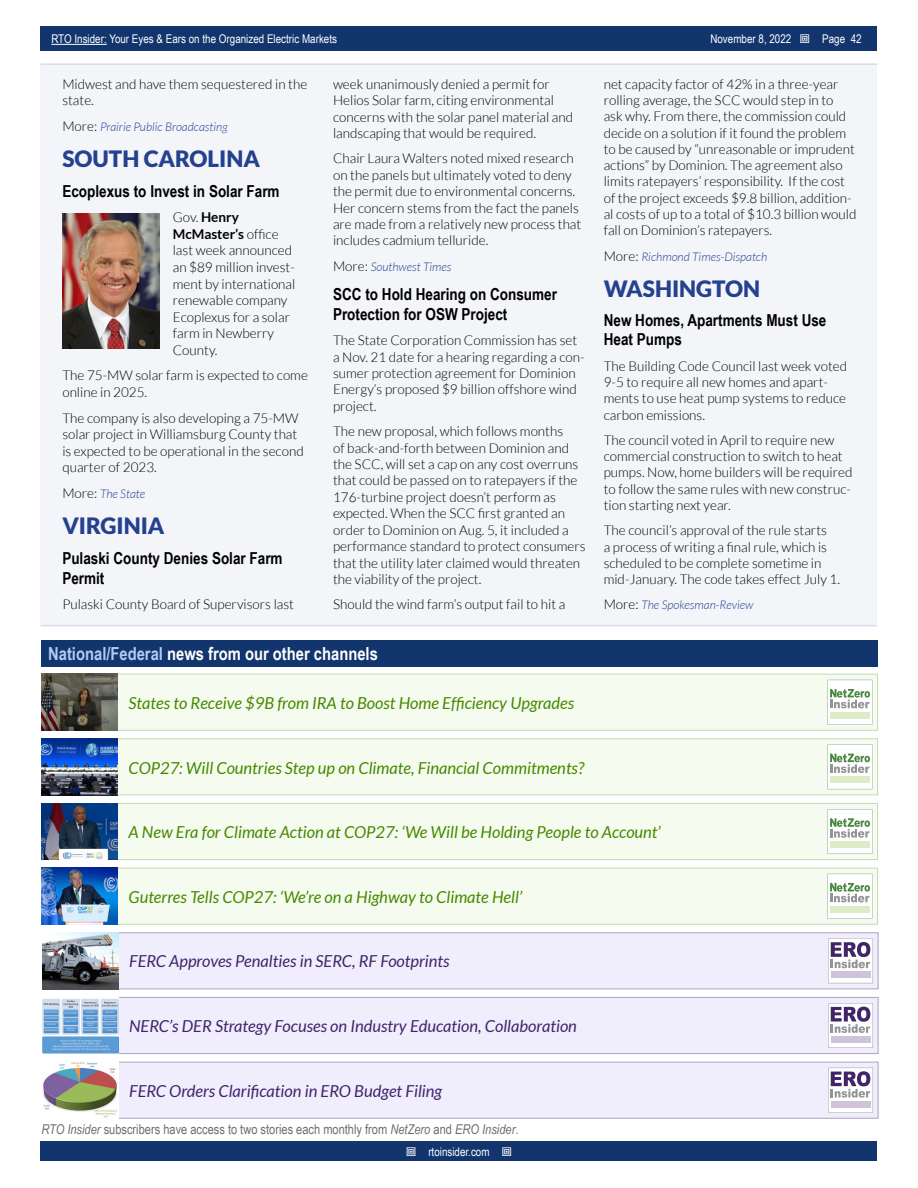
<style>
.page{position:relative;width:918px;height:1188px;background:#fff}
.page>*{position:absolute;margin:0;border:0;box-sizing:border-box;transform-origin:0 0}
.t1{font:900 22.5px "Lato";color:#25408f}
.t2{font:700 18px "Arial Narrow";color:#fff}
.t3{font:italic 16.5px "Lato";color:#468800}
.t4{font:700 16.5px/20px "Arial Narrow";color:#000}
.t5{font:italic 16.5px "Lato";color:#40256a}
.t6{font:300 13.5px/16.4px "Lato";color:#000}
.t7{font:13.5px "Arial Narrow";color:#6d6e71}
.t8{font:italic 300 12px "Lato";color:#25408f}
.t9{font:12px "Arial Narrow";color:#fff}
.s1{font-style:normal;font-size:13.5px;color:#000}
.s2{font-weight:700}
.s3{color:#b2cbf3}
.s4{font-style:italic}
</style>
<div class="page">
<div style="left:41px;top:1142px;width:836px;height:19px;background:#11356c"></div>
<div style="left:41px;top:27px;width:836px;height:24px;background:#11356c"></div>
<hr style="left:51px;top:44px;width:56px;height:1px;background:#fff">
<div style="left:41px;top:63px;width:836px;height:563px;background:#f3f5f9"></div>
<hr style="left:41px;top:64px;width:836px;height:1px;background:#d6deec">
<hr style="left:41px;top:625px;width:836px;height:1px;background:#d6deec">
<img style="left:62px;top:214px;width:97px;height:135px">
<div style="left:41px;top:641px;width:837px;height:26px;background:#11356c"></div>
<div style="left:117px;top:674px;width:761px;height:56px;background:#f5fcef"></div>
<div style="left:117px;top:674px;width:761px;height:57px;border:1px solid #c7dbb3"></div>
<img style="left:42px;top:674px;width:76px;height:57px">
<svg style="left:828px;top:680px;width:44px;height:45px"></svg>
<div style="left:117px;top:739px;width:761px;height:56px;background:#f5fcef"></div>
<div style="left:117px;top:738px;width:761px;height:57px;border:1px solid #c7dbb3"></div>
<img style="left:42px;top:738px;width:76px;height:57px">
<svg style="left:828px;top:744px;width:44px;height:44px"></svg>
<div style="left:117px;top:803px;width:761px;height:57px;background:#f5fcef"></div>
<div style="left:117px;top:803px;width:761px;height:57px;border:1px solid #c7dbb3"></div>
<img style="left:42px;top:803px;width:76px;height:57px">
<svg style="left:828px;top:809px;width:44px;height:45px"></svg>
<div style="left:117px;top:868px;width:761px;height:56px;background:#f5fcef"></div>
<div style="left:117px;top:868px;width:761px;height:57px;border:1px solid #c7dbb3"></div>
<img style="left:42px;top:868px;width:76px;height:57px">
<svg style="left:828px;top:874px;width:44px;height:45px"></svg>
<div style="left:118px;top:1062px;width:760px;height:56px;background:#f0eefd"></div>
<div style="left:118px;top:1062px;width:760px;height:57px;border:1px solid #b0a4bf"></div>
<img style="left:43px;top:1062px;width:74px;height:56px">
<svg style="left:828px;top:1068px;width:45px;height:45px;background:#c6c0cf"></svg>
<div style="left:831px;top:1101px;width:39px;height:6px;background:#cfc3da"></div>
<div style="left:118px;top:997px;width:760px;height:57px;background:#f0eefd"></div>
<div style="left:118px;top:997px;width:760px;height:57px;border:1px solid #b0a4bf"></div>
<img style="left:42px;top:998px;width:76px;height:56px">
<svg style="left:828px;top:1003px;width:45px;height:45px;background:#c5bfce"></svg>
<div style="left:831px;top:1036px;width:39px;height:7px;background:#cfc3da"></div>
<div style="left:118px;top:933px;width:760px;height:56px;background:#f0eefd"></div>
<div style="left:118px;top:932px;width:760px;height:57px;border:1px solid #b0a4bf"></div>
<img style="left:42px;top:932px;width:76px;height:57px">
<svg style="left:828px;top:938px;width:45px;height:45px;background:#c6c0cf"></svg>
<div style="left:831px;top:972px;width:39px;height:6px;background:#cfc3da"></div>
<p class="t9" style="left:51px;top:30px;width:287px">RTO Insider: Your Eyes &amp; Ears on the Organized Electric Markets</p>
<p class="t9" style="left:710px;top:30px;width:82px">November 8, 2022</p>
<p class="t9" style="left:822px;top:30px;width:41px">Page 42</p>
<p class="t6" style="left:62px;top:76px;width:246px">Midwest and have them sequestered in the state.</p>
<p class="t8" style="left:62px;top:120px;width:167px"><span class="s1">More:</span> Prairie Public Broadcasting</p>
<h1 class="t1" style="left:62px;top:146px;width:199px">SOUTH CAROLINA</h1>
<p class="t4" style="left:62px;top:180px;width:219px">Ecoplexus to Invest in Solar Farm</p>
<p class="t6" style="left:173px;top:209px;width:124px">Gov. <span class="s2">Henry<br>McMaster’s</span> office last week announced an $89 million invest&shy;ment by international renewable company<br>Ecoplexus for a solar farm in Newberry<br>County.</p>
<p class="t6" style="left:62px;top:367px;width:247px">The 75-MW solar farm is expected to come online in 2025.</p>
<p class="t6" style="left:62px;top:410px;width:243px">The company is also developing a 75-MW solar project in Williamsburg County that is expected to be operational in the second quarter of 2023.</p>
<p class="t8" style="left:62px;top:487px;width:84px"><span class="s1">More:</span> The State</p>
<h1 class="t1" style="left:62px;top:513px;width:104px">VIRGINIA</h1>
<p class="t4" style="left:62px;top:547px;width:222px">Pulaski County Denies Solar Farm<br>Permit</p>
<p class="t6" style="left:62px;top:596px;width:233px">Pulaski County Board of Supervisors last</p>
<p class="t6" style="left:604px;top:76px;width:254px">net capacity factor of 42% in a three-year rolling average, the SCC would step in to<br>ask why. From there, the commission could decide on a solution if it found the problem to be caused by “unreasonable or imprudent actions” by Dominion. The agreement also limits ratepayers’ responsibility. If the cost of the project exceeds $9.8 billion, addition&shy;al costs of up to a total of $10.3 billion would fall on Dominion’s ratepayers.</p>
<p class="t8" style="left:604px;top:250px;width:165px"><span class="s1">More:</span> Richmond Times-Dispatch</p>
<h1 class="t1" style="left:604px;top:275px;width:158px">WASHINGTON</h1>
<p class="t4" style="left:604px;top:309px;width:224px">New Homes, Apartments Must Use<br>Heat Pumps</p>
<p class="t6" style="left:604px;top:358px;width:245px">The Building Code Council last week voted 9-5 to require all new homes and apart&shy;ments to use heat pump systems to reduce carbon emissions.</p>
<p class="t6" style="left:604px;top:432px;width:250px">The council voted in April to require new commercial construction to switch to heat pumps. Now, home builders will be required to follow the same rules with new construc&shy;tion starting next year.</p>
<p class="t6" style="left:604px;top:522px;width:236px">The council’s approval of the rule starts<br>a process of writing a final rule, which is scheduled to be complete sometime in mid-January. The code takes effect July 1.</p>
<p class="t8" style="left:604px;top:599px;width:151px"><span class="s1">More:</span> The Spokesman-Review</p>
<p class="t6" style="left:333px;top:76px;width:242px">week unanimously denied a permit for Helios Solar farm, citing environmental concerns with the solar panel material and landscaping that would be required.</p>
<p class="t6" style="left:333px;top:150px;width:250px">Chair Laura Walters noted mixed research on the panels but ultimately voted to deny the permit due to environmental concerns.<br>Her concern stems from the fact the panels are made from a relatively new process that includes cadmium telluride.</p>
<p class="t8" style="left:333px;top:260px;width:120px"><span class="s1">More:</span> Southwest Times</p>
<p class="t4" style="left:333px;top:283px;width:226px">SCC to Hold Hearing on Consumer<br>Protection for OSW Project</p>
<p class="t6" style="left:333px;top:332px;width:253px">The State Corporation Commission has set a Nov. 21 date for a hearing regarding a con&shy;sumer protection agreement for Dominion Energy’s proposed $9 billion offshore wind project.</p>
<p class="t6" style="left:333px;top:423px;width:254px">The new proposal, which follows months<br>of back-and-forth between Dominion and the SCC, will set a cap on any cost overruns that could be passed on to ratepayers if the 176-turbine project doesn’t perform as expected. When the SCC first granted an order to Dominion on Aug. 5, it included a performance standard to protect consumers that the utility later claimed would threaten the viability of the project.</p>
<p class="t6" style="left:333px;top:596px;width:234px">Should the wind farm’s output fail to hit a</p>
<h2 class="t2" style="left:48px;top:640px;width:331px"><span class="s3">National/Federal</span> news from our other channels</h2>
<p class="t3" style="left:129px;top:694px;width:447px">States to Receive $9B from IRA to Boost Home Efficiency Upgrades</p>
<p class="t3" style="left:129px;top:758px;width:457px">COP27: Will Countries Step up on Climate, Financial Commitments?</p>
<p class="t3" style="left:129px;top:823px;width:534px">A New Era for Climate Action at COP27: ‘We Will be Holding People to Account’</p>
<p class="t3" style="left:129px;top:888px;width:395px">Guterres Tells COP27: ‘We’re on a Highway to Climate Hell’</p>
<p class="t5" style="left:129px;top:952px;width:322px">FERC Approves Penalties in SERC, RF Footprints</p>
<p class="t5" style="left:129px;top:1017px;width:449px">NERC’s DER Strategy Focuses on Industry Education, Collaboration</p>
<p class="t5" style="left:129px;top:1082px;width:315px">FERC Orders Clarification in ERO Budget Filing</p>
<p class="t7" style="left:41px;top:1119px;width:479px"><span class="s4">RTO Insider</span> subscribers have access to two stories each monthly from <span class="s4">NetZero</span> and <span class="s4">ERO Insider</span>.</p>
<p class="t9" style="left:428px;top:1143px;width:63px">rtoinsider.com</p>
</div>
